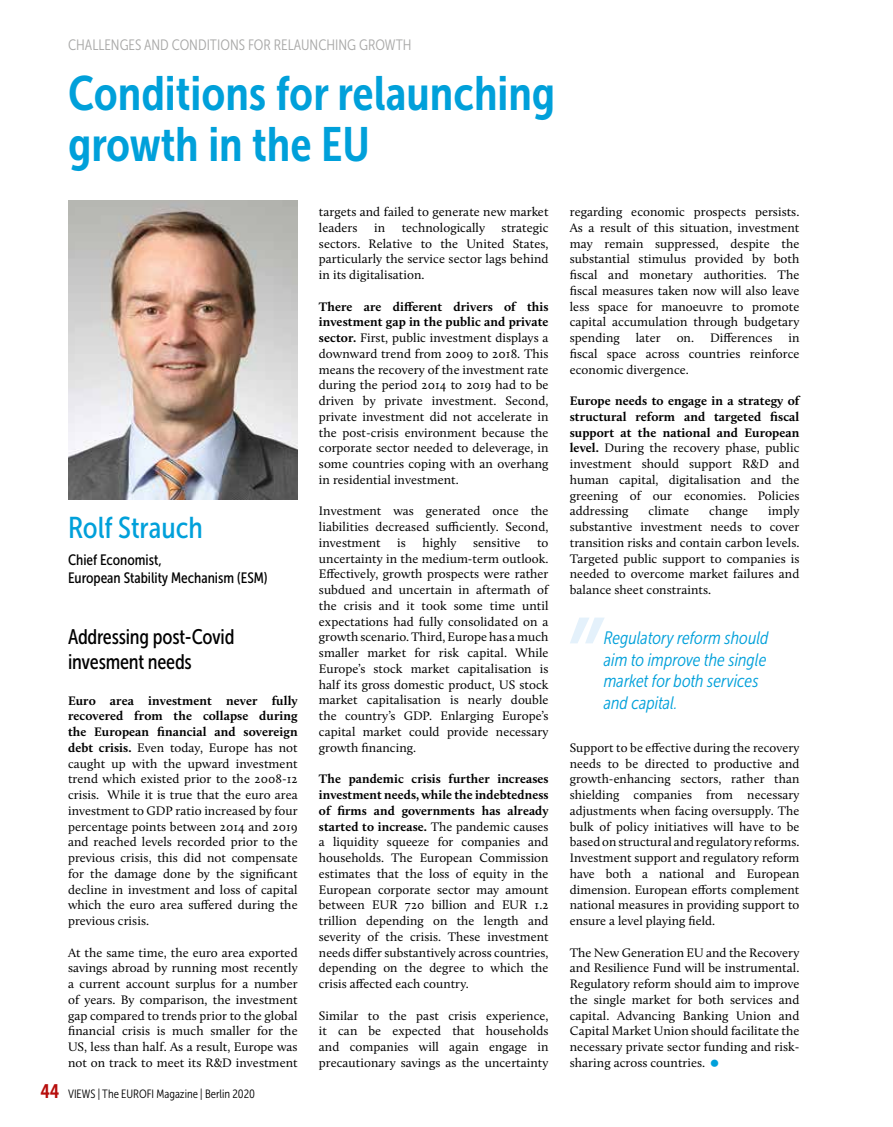
<style>
.page{position:relative;width:893px;height:1127px;background:#fff}
.page>*{position:absolute;margin:0;border:0;box-sizing:border-box;transform-origin:0 0}
.t1{font:48px/51px "Museo Sans Cond 700";color:#00a0da}
.t2{font:30px "Museo Sans Cond 500";color:#00a0da}
.t3{font:21px/25.2px "Museo Sans Cond 500";letter-spacing:-.01em;color:#000}
.t4{font:19.5px "Museo Sans Cond 700";color:#b70e0c}
.t5{font:italic 18px/21.6px "Museo Sans Cond 300";color:#00a0da}
.t6{font:15px/18px "Museo Sans Cond 500";color:#000}
.t7{font:15px "Museo Sans Cond 300";color:#a8a8a7}
.t8{font:12.75px/15.8px "Calluna";letter-spacing:.005em;color:#000;text-align:justify}
.t9{font:12px "Museo Sans Cond 300";color:#000}
.s1{font-weight:700}
</style>
<div class="page">
<img style="left:68px;top:200px;width:230px;height:300px">
<svg style="left:570px;top:617px;width:34px;height:26px"></svg>
<p class="t7" style="left:68px;top:37px;width:345px">CHALLENGES AND CONDITIONS FOR RELAUNCHING GROWTH</p>
<h1 class="t1" style="left:68px;top:68px;width:489px">Conditions for relaunching growth in the EU</h1>
<h2 class="t2" style="left:68px;top:511px;width:136px">Rolf Strauch</h2>
<p class="t6" style="left:68px;top:550px;width:201px">Chief Economist,<br>European Stability Mechanism (ESM)</p>
<h3 class="t3" style="left:68px;top:624px;width:168px">Addressing post-Covid invesment needs</h3>
<h3 class="t4" style="left:40px;top:1080px;width:21px">44</h3>
<p class="t8" style="left:68px;top:692px;width:231px"><span class="s1">Euro area investment never fully recovered from the collapse during the European financial and sovereign debt crisis.</span> Even today, Europe has not caught up with the upward investment trend which existed prior to the 2008-12 crisis. While it is true that the euro area investment to GDP ratio increased by four percentage points between 2014 and 2019 and reached levels recorded prior to the previous crisis, this did not compensate for the damage done by the significant decline in investment and loss of capital which the euro area suffered during the previous crisis.</p>
<p class="t8" style="left:68px;top:944px;width:231px">At the same time, the euro area exported savings abroad by running most recently a current account surplus for a number of years. By comparison, the investment gap compared to trends prior to the global financial crisis is much smaller for the US, less than half. As a result, Europe was not on track to meet its R&amp;D investment</p>
<p class="t9" style="left:68px;top:1087px;width:189px">VIEWS | The EUROFI Magazine | Berlin 2020</p>
<p class="t8" style="left:319px;top:204px;width:231px">targets and failed to generate new market leaders</p>
<p class="t8" style="left:374px;top:220px;width:13px">in</p>
<p class="t8" style="left:402px;top:220px;width:85px">technologically</p>
<p class="t8" style="left:319px;top:220px;width:231px;text-indent:183px">strategic sectors. Relative to the United States, particularly the service sector lags behind in its digitalisation.</p>
<p class="t8" style="left:319px;top:298px;width:231px"><span class="s1">There are different drivers of this investment gap in the public and private sector.</span> First, public investment displays a downward trend from 2009 to 2018. This means the recovery of the investment rate during the period 2014 to 2019 had to be driven by private investment. Second, private investment did not accelerate in the post-crisis environment because the corporate sector needed to deleverage, in some countries coping with an overhang in residential investment.</p>
<p class="t8" style="left:319px;top:503px;width:231px">Investment was generated once the liabilities decreased sufficiently. Second, investment</p>
<p class="t8" style="left:397px;top:535px;width:10px">is</p>
<p class="t8" style="left:422px;top:535px;width:36px">highly</p>
<p class="t8" style="left:473px;top:535px;width:49px">sensitive</p>
<p class="t8" style="left:319px;top:535px;width:231px;text-indent:218px">to uncertainty in the medium-term outlook.<br>Effectively, growth prospects were rather subdued and uncertain in aftermath of the crisis and it took some time until expectations had fully consolidated on a growth scenario. Third, Europe has a much smaller market for risk capital. While Europe’s stock market capitalisation is half its gross domestic product, US stock market capitalisation is nearly double the country’s GDP. Enlarging Europe’s capital market could provide necessary growth financing.</p>
<p class="t8" style="left:319px;top:771px;width:231px"><span class="s1">The pandemic crisis further increases investment needs, while the indebtedness of firms and governments has already started to increase.</span> The pandemic causes a liquidity squeeze for companies and households. The European Commission estimates that the loss of equity in the European corporate sector may amount between EUR 720 billion and EUR 1.2 trillion depending on the length and severity of the crisis. These investment needs differ substantively across countries, depending on the degree to which the crisis affected each country.</p>
<p class="t8" style="left:319px;top:1007px;width:231px">Similar to the past crisis experience, it can be expected that households and companies will again engage in precautionary savings as the uncertainty</p>
<p class="t8" style="left:570px;top:204px;width:231px">regarding economic prospects persists.<br>As a result of this situation, investment may remain suppressed, despite the substantial stimulus provided by both fiscal and monetary authorities. The fiscal measures taken now will also leave less space for manoeuvre to promote capital accumulation through budgetary spending later on. Differences in fiscal space across countries reinforce economic divergence.</p>
<p class="t8" style="left:570px;top:393px;width:231px"><span class="s1">Europe needs to engage in a strategy of structural reform and targeted fiscal support at the national and European level.</span> During the recovery phase, public investment should support R&amp;D and human capital, digitalisation and the greening of our economies. Policies addressing</p>
<p class="t8" style="left:570px;top:503px;width:231px;text-indent:198px">imply substantive investment needs to cover transition risks and contain carbon levels.<br>Targeted public support to companies is needed to overcome market failures and balance sheet constraints.</p>
<p class="t8" style="left:648px;top:503px;width:42px">climate</p>
<p class="t8" style="left:709px;top:503px;width:40px">change</p>
<h3 class="t5" style="left:604px;top:627px;width:166px">Regulatory reform should aim to improve the single market for both services and capital.</h3>
<p class="t8" style="left:570px;top:739px;width:231px">Support to be effective during the recovery needs to be directed to productive and growth-enhancing sectors, rather than shielding companies from necessary adjustments when facing oversupply. The bulk of policy initiatives will have to be based on structural and regulatory reforms.<br>Investment support and regulatory reform have both a national and European dimension. European efforts complement national measures in providing support to ensure a level playing field.</p>
<p class="t8" style="left:570px;top:944px;width:231px">The New Generation EU and the Recovery and Resilience Fund will be instrumental.<br>Regulatory reform should aim to improve the single market for both services and capital. Advancing Banking Union and Capital Market Union should facilitate the necessary private sector funding and risk&shy;sharing across countries.</p>
</div>
